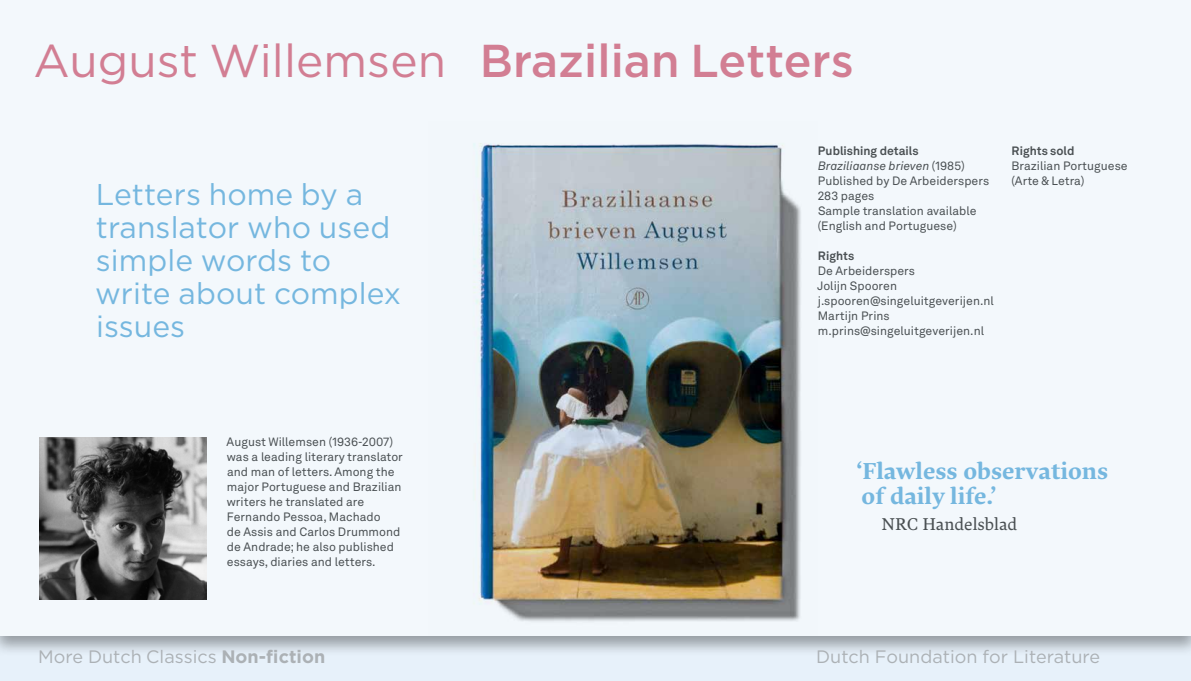
<style>
.page{position:relative;width:1191px;height:681px;background:#fff}
.page>*{position:absolute;margin:0;border:0;box-sizing:border-box;transform-origin:0 0}
.t1{font:500 46px "Gotham";color:#d27e93}
.t2{font:30px/33px "Gotham";letter-spacing:.005em;color:#75b7df}
.t3{font:23px/25px "Lava Std Bld";color:#75b7df}
.t4{font:18px "Gotham";letter-spacing:.005em;color:#acb1b5}
.t5{font:17px "Lava Pro";color:#4a5053}
.t6{font:12px/15px "Akkurat LL";color:#4a5053}
.t7{font:700 12px "Akkurat LL";color:#4a5053}
.s1{font-weight:400}
.s2{font-weight:700}
.s3{font-style:italic}
</style>
<div class="page">
<div style="left:0;top:635px;width:1191px;height:45px;background:#e7f1fa"></div>
<div style="left:0;top:0;width:1191px;height:656px;background:#000;opacity:.35"></div>
<div style="left:0;top:0;width:1191px;height:635px;background:#f3f8fc"></div>
<img style="left:473px;top:143px;width:328px;height:479px">
<img style="left:40px;top:437px;width:166px;height:162px">
<h1 class="t1" style="left:33px;top:30px;width:822px"><span class="s1">August Willemsen</span> Brazilian Letters</h1>
<h2 class="t2" style="left:95px;top:177px;width:307px">Letters home by a translator who used simple words to write about complex issues</h2>
<p class="t6" style="left:817px;top:143px;width:173px"><span class="s2">Publishing details<br></span><span class="s3">Braziliaanse brieven</span> (1985)<br>Published by De Arbeiderspers<br>283 pages<br>Sample translation available (English and Portuguese)</p>
<p class="t7" style="left:818px;top:246px;width:38px">Rights</p>
<p class="t6" style="left:817px;top:263px;width:178px">De Arbeiderspers<br>Jolijn Spooren j.spooren@singeluitgeverijen.nl<br>Martijn Prins m.prins@singeluitgeverijen.nl</p>
<p class="t7" style="left:1011px;top:141px;width:64px">Rights sold</p>
<p class="t6" style="left:1011px;top:158px;width:118px">Brazilian Portuguese (Arte &amp; Letra)</p>
<p class="t6" style="left:227px;top:433px;width:178px">August Willemsen (1936-2007) was a leading literary translator and man of letters. Among the major Portuguese and Brazilian writers he translated are<br>Fernando Pessoa, Machado<br>de Assis and Carlos Drummond de Andrade; he also published essays, diaries and letters.</p>
<h3 class="t3" style="left:856px;top:457px;width:253px">‘Flawless observations of daily life.’</h3>
<h3 class="t5" style="left:881px;top:510px;width:137px">NRC Handelsblad</h3>
<h3 class="t4" style="left:38px;top:645px;width:289px">More Dutch Classics <span class="s2">Non-fiction</span></h3>
<h3 class="t4" style="left:816px;top:645px;width:285px">Dutch Foundation for Literature</h3>
</div>
